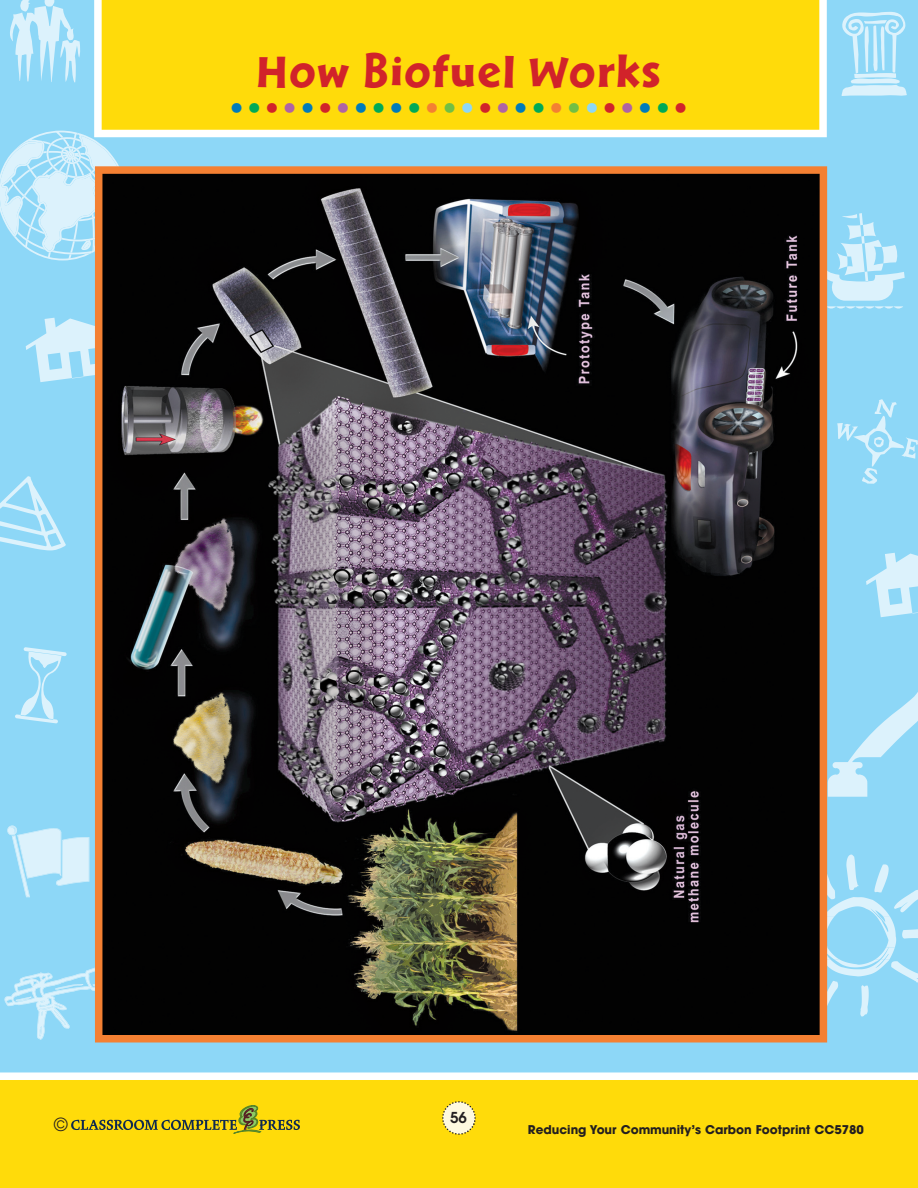
<style>
.page{position:relative;width:918px;height:1188px;background:#fff}
.page>*{position:absolute;margin:0;border:0;box-sizing:border-box;transform-origin:0 0}
.t1{font:46.5px "Cal Sans Heavy KA";letter-spacing:.035em;color:#d1232a}
.t2{font:700 42px "Futura";color:#007bba}
.t3{font:18px "Avant Garde";color:#231f20}
.t4{font:600 15px "Avant Garde";color:#231f20}
.t5{font:700 12px "Avant Garde";color:#231f20}
.s1{color:#00aa56}
.s2{color:#d1232a}
.s3{color:#af63a5}
.s4{color:#f48032}
.s5{color:#71bf44}
.s6{color:#8dd7f7}
</style>
<div class="page">
<div style="left:0;top:1080px;width:918px;height:108px;background:#ffdb0a"></div>
<svg style="left:442px;top:1101px;width:34px;height:34px"></svg>
<svg style="left:71px;top:1105px;width:229px;height:29px"></svg>
<div style="left:0;top:0;width:918px;height:1073px;background:#8dd7f7"></div>
<svg style="left:0;top:476px;width:66px;height:74px;background:#a1def8"></svg>
<svg style="left:26px;top:318px;width:69px;height:64px;background:#bbe6f9"></svg>
<svg style="left:841px;top:12px;width:66px;height:84px;background:#ade2f8"></svg>
<svg style="left:7px;top:0;width:74px;height:82px;background:#aee2f9"></svg>
<svg style="left:7px;top:825px;width:82px;height:72px;background:#b8e5f9"></svg>
<svg style="left:837px;top:399px;width:81px;height:85px;background:#99dbf7"></svg>
<svg style="left:827px;top:213px;width:78px;height:96px;background:#ade1f8"></svg>
<svg style="left:15px;top:647px;width:52px;height:76px;background:#a2def8"></svg>
<svg style="left:4px;top:965px;width:91px;height:75px;background:#9fddf7"></svg>
<svg style="left:0;top:131px;width:126px;height:129px;background:#b7e5f9"></svg>
<svg style="left:866px;top:553px;width:52px;height:64px;background:#bae6f9"></svg>
<svg style="left:828px;top:676px;width:90px;height:121px;background:#a1ddf8"></svg>
<svg style="left:827px;top:855px;width:91px;height:162px;background:#9ddcf7"></svg>
<img style="left:95px;top:166px;width:732px;height:876px">
<svg style="left:94px;top:0;width:733px;height:137px;background:#fedd1b"></svg>
<h1 class="t1" style="left:257px;top:55px;width:405px">HOW BIOFUEL WORKS</h1>
<h2 class="t2" style="left:229px;top:77px;width:460px">.<span class="s1">.</span><span class="s2">.</span><span class="s3">.</span>.<span class="s2">.</span><span class="s3">.</span>.<span class="s1">.</span>.<span class="s1">.</span><span class="s4">.</span><span class="s5">.</span><span class="s6">.</span><span class="s2">.</span><span class="s3">.</span>.<span class="s1">.</span><span class="s4">.</span><span class="s5">.</span><span class="s6">.</span><span class="s2">.</span><span class="s3">.</span>.<span class="s1">.</span><span class="s2">.</span></h2>
<p class="t4" style="left:450px;top:1111px;width:18px">56</p>
<h3 class="t3" style="left:54px;top:1118px;width:15px">©</h3>
<p class="t5" style="left:528px;top:1125px;width:338px">Reducing Your Community’s Carbon Footprint CC5780</p>
</div>
